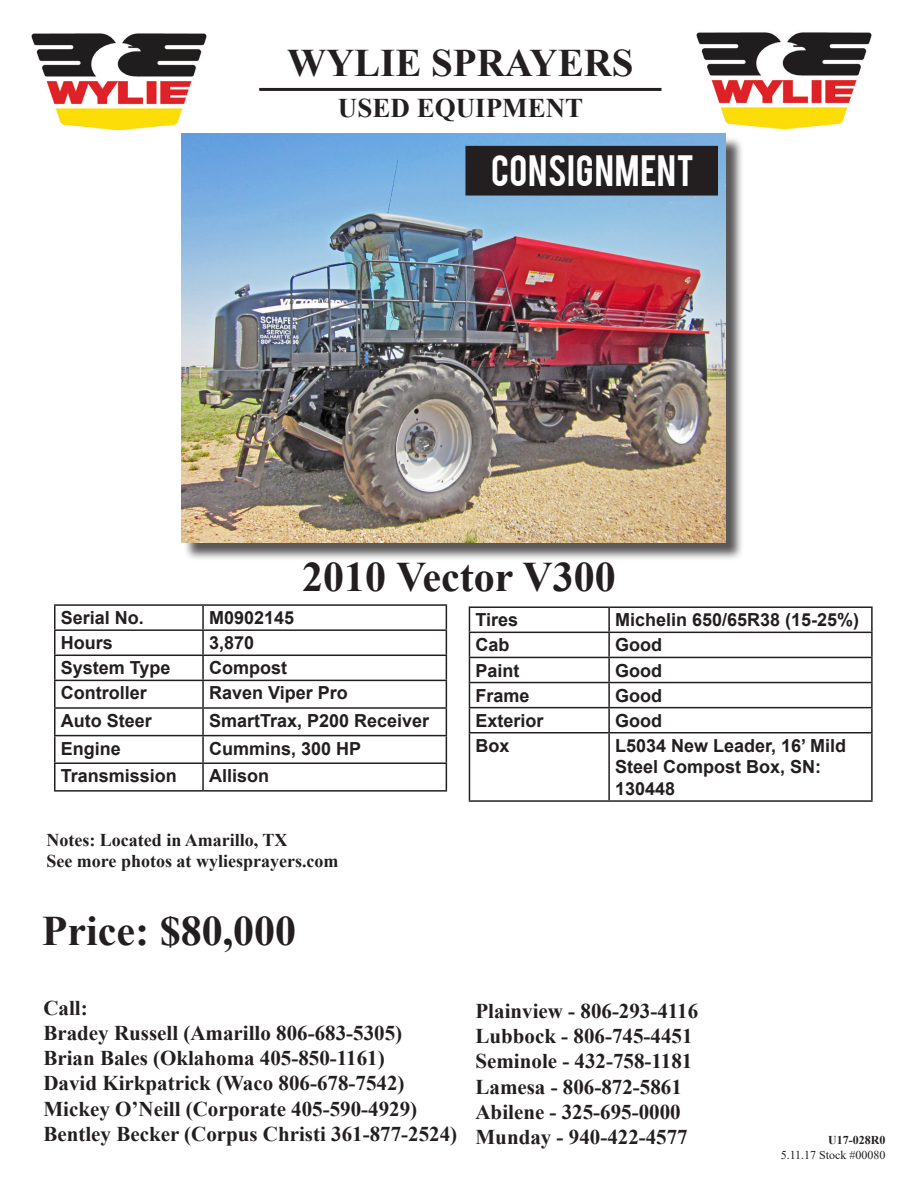
<style>
.page{position:relative;width:918px;height:1188px;background:#fff}
.page>*{position:absolute;margin:0;border:0;box-sizing:border-box;transform-origin:0 0}
.t1{font:700 42px "Times New Roman";color:#231f20}
.t2{font:700 39px "Times New Roman";color:#231f20}
.t3{font:34.5px "Bebas";letter-spacing:.02em;color:#fff}
.t4{font:700 27px "Times New Roman";color:#231f20}
.t5{font:700 21px "Times New Roman";color:#231f20}
.t6{font:700 18px/21.6px "Arial";color:#231f20}
.t7{font:700 18px "Times New Roman";color:#231f20}
.t8{font:12px "Times New Roman";color:#231f20}
.t9{font:700 12px "Times New Roman";color:#231f20}
</style>
<div class="page">
<img style="left:31px;top:33px;width:165px;height:101px">
<img style="left:691px;top:32px;width:176px;height:102px">
<hr style="left:259px;top:88px;width:403px;height:3px;background:#231f20">
<hr style="left:54px;top:604px;width:149px;height:2px;background:#231f20">
<hr style="left:54px;top:606px;width:2px;height:23px;background:#231f20">
<hr style="left:203px;top:604px;width:244px;height:2px;background:#231f20">
<hr style="left:202px;top:606px;width:2px;height:23px;background:#231f20">
<hr style="left:54px;top:629px;width:149px;height:2px;background:#231f20">
<hr style="left:54px;top:631px;width:2px;height:24px;background:#231f20">
<hr style="left:203px;top:629px;width:244px;height:2px;background:#231f20">
<hr style="left:202px;top:631px;width:2px;height:24px;background:#231f20">
<hr style="left:54px;top:655px;width:149px;height:1px;background:#231f20">
<hr style="left:54px;top:656px;width:2px;height:24px;background:#231f20">
<hr style="left:203px;top:655px;width:244px;height:1px;background:#231f20">
<hr style="left:202px;top:656px;width:2px;height:24px;background:#231f20">
<hr style="left:54px;top:680px;width:149px;height:1px;background:#231f20">
<hr style="left:54px;top:681px;width:2px;height:26px;background:#231f20">
<hr style="left:203px;top:680px;width:244px;height:1px;background:#231f20">
<hr style="left:202px;top:681px;width:2px;height:26px;background:#231f20">
<hr style="left:54px;top:707px;width:149px;height:2px;background:#231f20">
<hr style="left:54px;top:709px;width:2px;height:26px;background:#231f20">
<hr style="left:203px;top:707px;width:244px;height:2px;background:#231f20">
<hr style="left:202px;top:709px;width:2px;height:26px;background:#231f20">
<hr style="left:54px;top:735px;width:149px;height:1px;background:#231f20">
<hr style="left:54px;top:736px;width:2px;height:26px;background:#231f20">
<hr style="left:203px;top:735px;width:244px;height:1px;background:#231f20">
<hr style="left:202px;top:736px;width:2px;height:26px;background:#231f20">
<hr style="left:54px;top:762px;width:149px;height:2px;background:#231f20">
<hr style="left:54px;top:764px;width:2px;height:26px;background:#231f20">
<hr style="left:203px;top:762px;width:244px;height:2px;background:#231f20">
<hr style="left:202px;top:764px;width:2px;height:26px;background:#231f20">
<svg style="left:446px;top:606px;width:1px;height:184px"></svg>
<hr style="left:54px;top:790px;width:149px;height:2px;background:#231f20">
<hr style="left:203px;top:790px;width:244px;height:2px;background:#231f20">
<hr style="left:469px;top:606px;width:140px;height:2px;background:#231f20">
<hr style="left:609px;top:606px;width:264px;height:2px;background:#231f20">
<hr style="left:608px;top:608px;width:2px;height:24px;background:#231f20">
<hr style="left:871px;top:608px;width:2px;height:24px;background:#231f20">
<hr style="left:469px;top:632px;width:140px;height:1px;background:#231f20">
<hr style="left:609px;top:632px;width:264px;height:1px;background:#231f20">
<hr style="left:608px;top:633px;width:2px;height:24px;background:#231f20">
<hr style="left:871px;top:633px;width:2px;height:24px;background:#231f20">
<hr style="left:469px;top:657px;width:140px;height:1px;background:#231f20">
<hr style="left:609px;top:657px;width:264px;height:1px;background:#231f20">
<hr style="left:608px;top:658px;width:2px;height:24px;background:#231f20">
<hr style="left:871px;top:658px;width:2px;height:24px;background:#231f20">
<hr style="left:469px;top:682px;width:140px;height:1px;background:#231f20">
<hr style="left:609px;top:682px;width:264px;height:1px;background:#231f20">
<hr style="left:608px;top:683px;width:2px;height:24px;background:#231f20">
<hr style="left:871px;top:683px;width:2px;height:24px;background:#231f20">
<hr style="left:469px;top:707px;width:140px;height:1px;background:#231f20">
<svg style="left:469px;top:608px;width:1px;height:124px"></svg>
<hr style="left:609px;top:707px;width:264px;height:1px;background:#231f20">
<hr style="left:608px;top:708px;width:2px;height:24px;background:#231f20">
<hr style="left:871px;top:708px;width:2px;height:24px;background:#231f20">
<hr style="left:469px;top:732px;width:140px;height:2px;background:#231f20">
<hr style="left:469px;top:734px;width:1px;height:66px;background:#231f20">
<hr style="left:609px;top:732px;width:264px;height:2px;background:#231f20">
<hr style="left:608px;top:734px;width:2px;height:66px;background:#231f20">
<hr style="left:871px;top:734px;width:2px;height:66px;background:#231f20">
<hr style="left:469px;top:800px;width:140px;height:2px;background:#231f20">
<hr style="left:609px;top:800px;width:264px;height:2px;background:#231f20">
<div style="left:184px;top:136px;width:561px;height:425px;background:#231f20;opacity:.75"></div>
<img style="left:181px;top:134px;width:545px;height:408px">
<div style="left:466px;top:147px;width:251px;height:48px;background:#231f20"></div>
<div style="left:465px;top:146px;width:253px;height:50px;border:2px solid #231f20"></div>
<p class="t2" style="left:287px;top:35px;width:348px">WYLIE SPRAYERS</p>
<p class="t4" style="left:338px;top:88px;width:247px">USED EQUIPMENT</p>
<p class="t3" style="left:491px;top:145px;width:205px">CONSIGNMENT</p>
<p class="t1" style="left:302px;top:547px;width:315px">2010 Vector V300</p>
<p class="t6" style="left:61px;top:607px;width:85px">Serial No.</p>
<p class="t6" style="left:209px;top:607px;width:87px">M0902145</p>
<p class="t6" style="left:61px;top:632px;width:54px">Hours</p>
<p class="t6" style="left:209px;top:632px;width:47px">3,870</p>
<p class="t6" style="left:61px;top:657px;width:111px">System Type</p>
<p class="t6" style="left:209px;top:657px;width:79px">Compost</p>
<p class="t6" style="left:61px;top:683px;width:88px">Controller</p>
<p class="t6" style="left:209px;top:683px;width:140px">Raven Viper Pro</p>
<p class="t6" style="left:61px;top:710px;width:93px">Auto Steer</p>
<p class="t6" style="left:209px;top:710px;width:222px">SmartTrax, P200 Receiver</p>
<p class="t6" style="left:61px;top:738px;width:62px">Engine</p>
<p class="t6" style="left:209px;top:738px;width:154px">Cummins, 300 HP</p>
<p class="t6" style="left:61px;top:765px;width:118px">Transmission</p>
<p class="t6" style="left:209px;top:765px;width:62px">Allison</p>
<p class="t7" style="left:46px;top:827px;width:243px">Notes: Located in Amarillo, TX</p>
<p class="t7" style="left:46px;top:848px;width:294px">See more photos at wyliesprayers.com</p>
<p class="t1" style="left:42px;top:901px;width:256px">Price: $80,000</p>
<p class="t5" style="left:43px;top:993px;width:46px">Call:</p>
<p class="t5" style="left:43px;top:1018px;width:360px">Bradey Russell (Amarillo 806-683-5305)</p>
<p class="t5" style="left:43px;top:1043px;width:343px">Brian Bales (Oklahoma 405-850-1161)</p>
<p class="t5" style="left:43px;top:1068px;width:363px">David Kirkpatrick (Waco 806-678-7542)</p>
<p class="t5" style="left:43px;top:1093px;width:375px">Mickey O’Neill (Corporate 405-590-4929)</p>
<p class="t5" style="left:43px;top:1119px;width:415px">Bentley Becker (Corpus Christi 361-877-2524)</p>
<p class="t6" style="left:475px;top:609px;width:44px">Tires</p>
<p class="t6" style="left:615px;top:609px;width:246px">Michelin 650/65R38 (15-25%)</p>
<p class="t6" style="left:475px;top:635px;width:36px">Cab</p>
<p class="t6" style="left:615px;top:635px;width:48px">Good</p>
<p class="t6" style="left:475px;top:660px;width:46px">Paint</p>
<p class="t6" style="left:615px;top:660px;width:48px">Good</p>
<p class="t6" style="left:475px;top:685px;width:56px">Frame</p>
<p class="t6" style="left:615px;top:685px;width:48px">Good</p>
<p class="t6" style="left:475px;top:710px;width:70px">Exterior</p>
<p class="t6" style="left:615px;top:710px;width:48px">Good</p>
<p class="t6" style="left:475px;top:735px;width:36px">Box</p>
<p class="t6" style="left:615px;top:735px;width:233px">L5034 New Leader, 16’ Mild<br>Steel Compost Box, SN:<br>130448</p>
<p class="t5" style="left:476px;top:996px;width:224px">Plainview - 806-293-4116</p>
<p class="t5" style="left:476px;top:1021px;width:219px">Lubbock - 806-745-4451</p>
<p class="t5" style="left:476px;top:1046px;width:218px">Seminole - 432-758-1181</p>
<p class="t5" style="left:476px;top:1072px;width:208px">Lamesa - 806-872-5861</p>
<p class="t5" style="left:476px;top:1097px;width:207px">Abilene - 325-695-0000</p>
<p class="t5" style="left:476px;top:1122px;width:214px">Munday - 940-422-4577</p>
<p class="t9" style="left:828px;top:1132px;width:59px">U17-028R0</p>
<p class="t8" style="left:781px;top:1146px;width:106px">5.11.17 Stock #00080</p>
</div>
